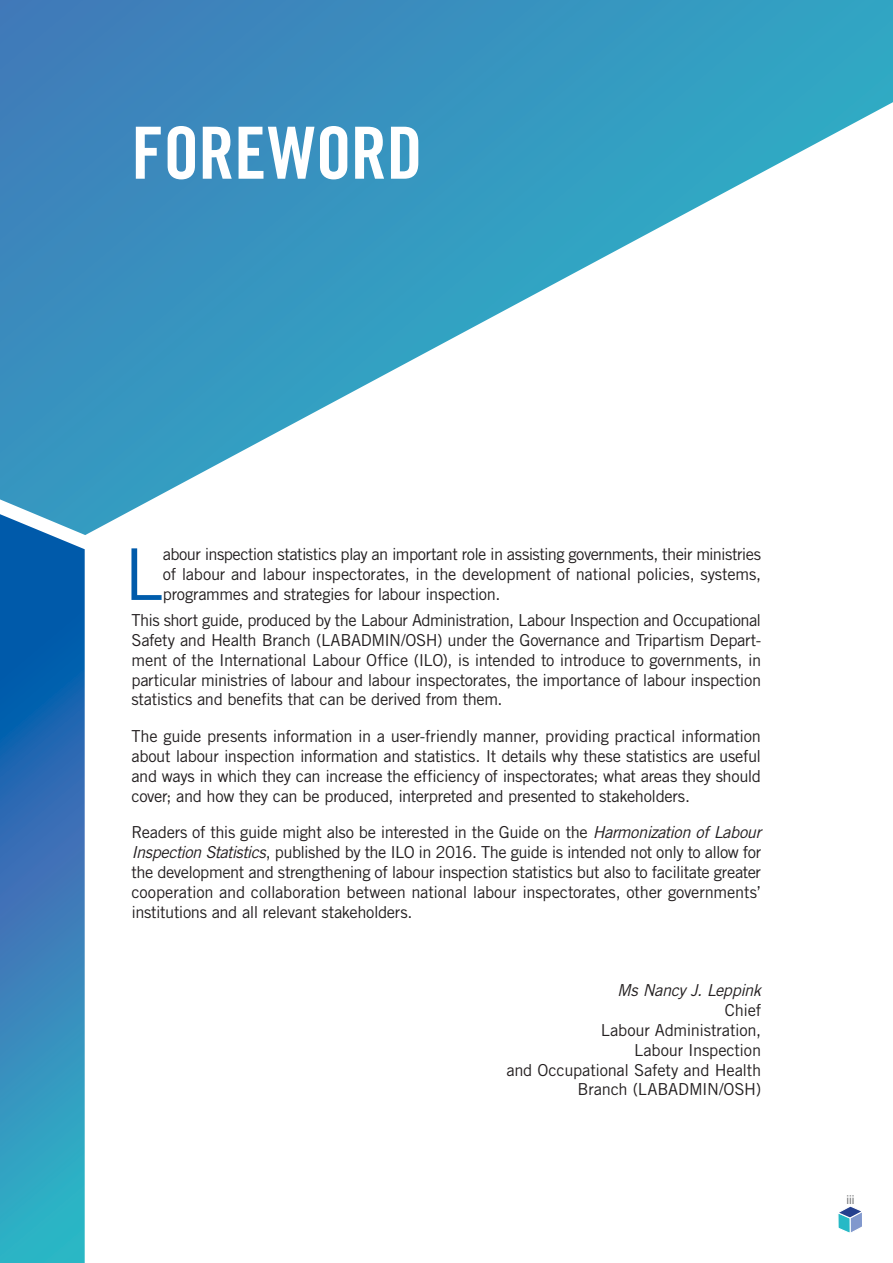
<style>
.page{position:relative;width:893px;height:1263px;background:#fff}
.page>*{position:absolute;margin:0;border:0;box-sizing:border-box;transform-origin:0 0}
.t1{font:72px "Trade Gothic LT Std Bd Cn 20";letter-spacing:-.005em;color:#fff}
.t2{font:16.5px/19.8px "Trade Gothic LT Std";letter-spacing:-.02em;color:#231f20;text-align:justify}
.t3{font:italic 16.5px "Trade Gothic LT Std";letter-spacing:-.025em;color:#231f20}
.t4{font:expanded 12px "Trade Gothic LT Std";color:#6d6e70}
.s1{font-style:italic}
</style>
<div class="page">
<svg style="left:131px;top:548px;width:31px;height:52px"></svg>
<svg style="left:0;top:0;width:893px;height:535px"></svg>
<svg style="left:0;top:514px;width:85px;height:749px;background:#2a7fb8"></svg>
<svg style="left:838px;top:1206px;width:24px;height:27px"></svg>
<h1 class="t1" style="left:131px;top:127px;width:293px">FOREWORD</h1>
<p class="t2" style="left:163px;top:546px;width:600px">abour inspection statistics play an important role in assisting governments, their ministries of labour and labour inspectorates, in the development of national policies, systems, programmes and strategies for labour inspection.</p>
<p class="t2" style="left:131px;top:612px;width:631px">This short guide, produced by the Labour Administration, Labour Inspection and Occupational Safety and Health Branch (LABADMIN/OSH) under the Governance and Tripartism Depart&shy;ment of the International Labour Office (ILO), is intended to introduce to governments, in particular ministries of labour and labour inspectorates, the importance of labour inspection statistics and benefits that can be derived from them.</p>
<p class="t2" style="left:131px;top:728px;width:631px">The guide presents information in a user-friendly manner, providing practical information about labour inspection information and statistics. It details why these statistics are useful and ways in which they can increase the efficiency of inspectorates; what areas they should cover; and how they can be produced, interpreted and presented to stakeholders.</p>
<p class="t2" style="left:131px;top:824px;width:631px">Readers of this guide might also be interested in the Guide on the <span class="s1">Harmonization of Labour Inspection Statistics</span>, published by the ILO in 2016. The guide is intended not only to allow for the development and strengthening of labour inspection statistics but also to facilitate greater cooperation and collaboration between national labour inspectorates, other governments’ institutions and all relevant stakeholders.</p>
<p class="t3" style="left:617px;top:984px;width:145px">Ms Nancy J. Leppink</p>
<p class="t2" style="left:506px;top:1002px;width:256px;text-align:right">Chief<br>Labour Administration,<br>Labour Inspection<br>and Occupational Safety and Health<br>Branch (LABADMIN/OSH)</p>
<p class="t4" style="left:846px;top:1192px;width:10px">iii</p>
</div>
